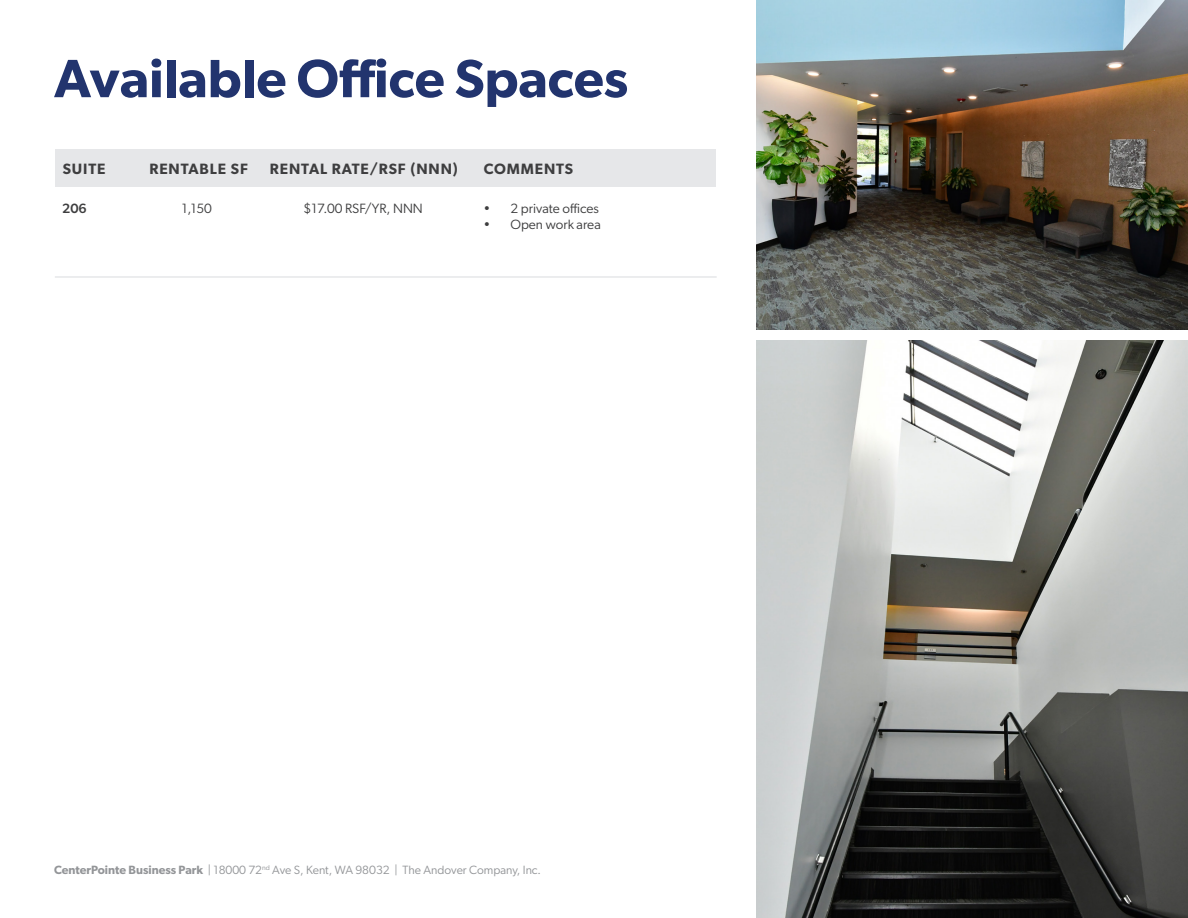
<style>
.page{position:relative;width:1188px;height:918px;background:#fff}
.page>*{position:absolute;margin:0;border:0;box-sizing:border-box;transform-origin:0 0}
.t1{font:600 54px "Gibson";color:#22346e}
.t2{font:600 15px "Gibson";letter-spacing:.06em;color:#3e3e3f}
.t3{font:13.5px "Gibson";color:#3e3e3f}
.t4{font:500 13.5px "Gibson";color:#3e3e3f}
.t5{font:12px "Gibson";color:#939598}
.s1{font-weight:600}
</style>
<div class="page">
<div style="left:55px;top:149px;width:661px;height:38px;background:#e6e7e9"></div>
<hr style="left:55px;top:276px;width:662px;height:2px;background:#e6e7e9">
<img style="left:756px;top:0;width:432px;height:329px">
<img style="left:756px;top:340px;width:432px;height:578px">
<p class="t1" style="left:54px;top:46px;width:575px">Available Office Spaces</p>
<p class="t2" style="left:63px;top:160px;width:44px">SUITE</p>
<p class="t2" style="left:150px;top:160px;width:100px">RENTABLE SF</p>
<p class="t2" style="left:270px;top:160px;width:189px">RENTAL RATE/RSF (NNN)</p>
<p class="t2" style="left:484px;top:160px;width:91px">COMMENTS</p>
<p class="t3" style="left:304px;top:200px;width:121px">$17.00 RSF/YR, NNN</p>
<p class="t4" style="left:62px;top:200px;width:26px">206</p>
<p class="t3" style="left:182px;top:200px;width:32px">1,150</p>
<p class="t3" style="left:483px;top:200px;width:117px">• 2 private offices</p>
<p class="t3" style="left:483px;top:216px;width:119px">• Open work area</p>
<p class="t5" style="left:54px;top:862px;width:489px"><span class="s1">CenterPointe Business Park</span> | 18000 72<sup>nd</sup> Ave S, Kent, WA 98032 | The Andover Company, Inc.</p>
</div>
